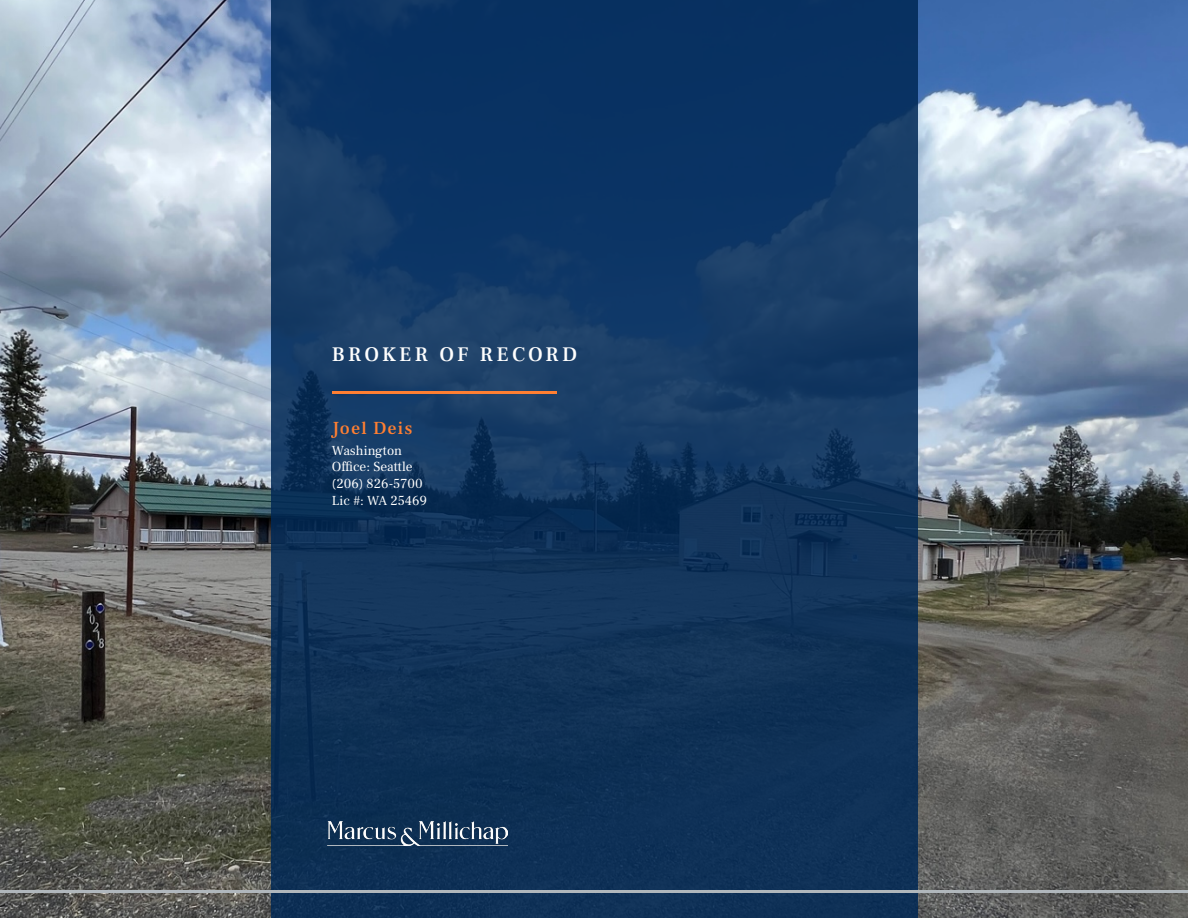
<style>
.page{position:relative;width:1188px;height:918px;background:#fff}
.page>*{position:absolute;margin:0;border:0;box-sizing:border-box;transform-origin:0 0}
.t1{font:500 20.25px "Frank Ruhl Libre";letter-spacing:.165em;color:#fff}
.t2{font:500 18px "Frank Ruhl Libre";letter-spacing:.06em;color:#ff7f32}
.t3{font:13.5px/16.8px "Frank Ruhl Libre";color:#fff}
</style>
<div class="page">
<img style="left:0;top:0;width:1188px;height:918px">
<div style="left:271px;top:0;width:647px;height:918px;background:#002855;opacity:.85"></div>
<hr style="left:332px;top:392px;width:225px;height:2px;background:#ff7f32">
<img style="left:327px;top:821px;width:180px;height:25px">
<hr style="left:0;top:890px;width:1188px;height:2px;background:#b0b7bc">
<p class="t1" style="left:332px;top:342px;width:247px">BROKER OF RECORD</p>
<p class="t2" style="left:332px;top:417px;width:82px">Joel Deis</p>
<p class="t3" style="left:332px;top:442px;width:97px">Washington<br>Office: Seattle (206) 826-5700<br>Lic #: WA 25469</p>
</div>
